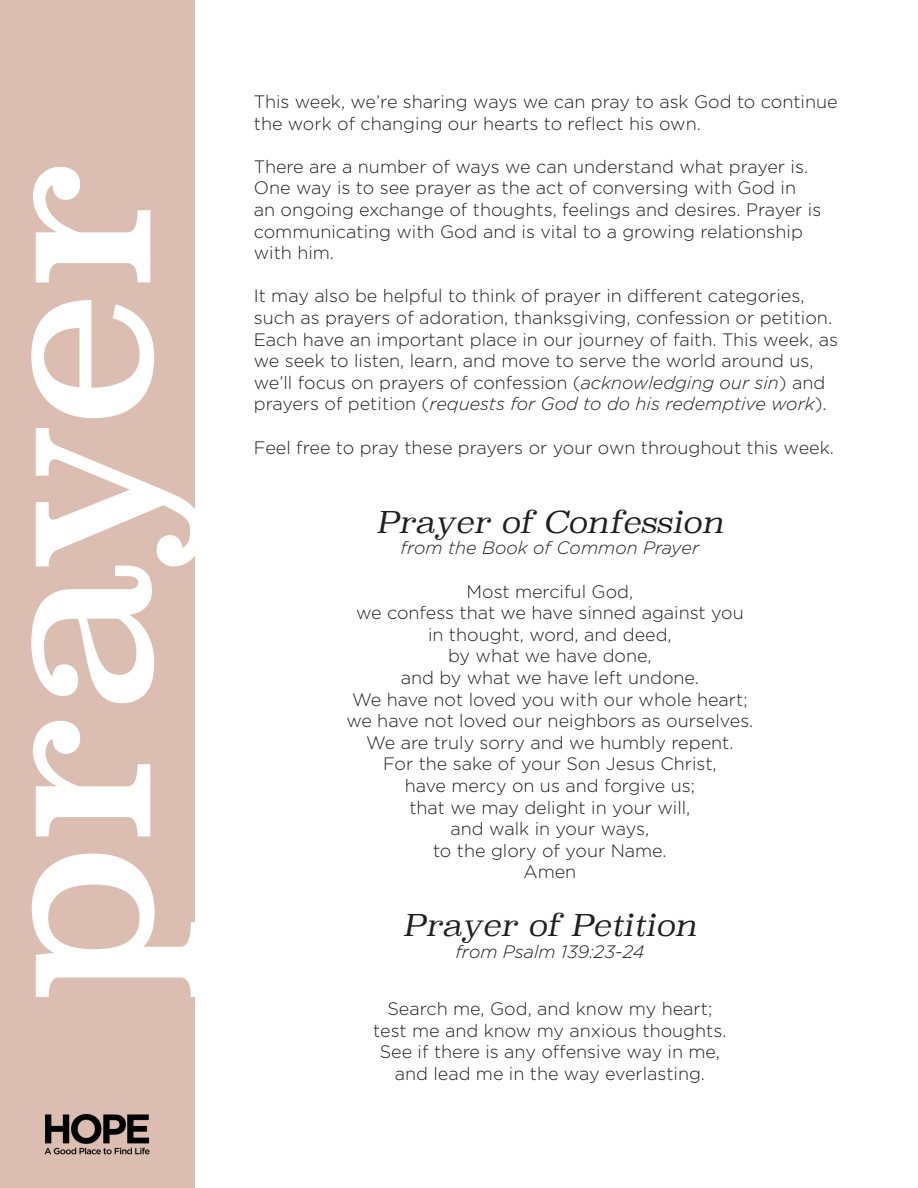
<style>
.page{position:relative;width:918px;height:1188px;background:#fff}
.page>*{position:absolute;margin:0;border:0;box-sizing:border-box;transform-origin:0 0}
.t1{font:225px "Superclarendon";color:#fff}
.t2{font:italic 300 30px "Superclarendon";color:#231f20}
.t3{font:300 18px/21.6px "Gotham";color:#231f20}
.t4{font:italic 300 18px "Gotham";color:#231f20}
.s1{font-style:italic}
</style>
<div class="page">
<div style="left:0;top:0;width:194px;height:1188px;background:#dbbeb1"></div>
<img style="left:44px;top:1113px;width:106px;height:42px">
<p class="t1" style="left:-83px;top:999px;width:843px;rotate:-90deg">prayer</p>
<p class="t3" style="left:254px;top:90px;width:585px">This week, we’re sharing ways we can pray to ask God to continue the work of changing our hearts to reflect his own.</p>
<p class="t3" style="left:254px;top:155px;width:569px">There are a number of ways we can understand what prayer is.<br>One way is to see prayer as the act of conversing with God in an ongoing exchange of thoughts, feelings and desires. Prayer is communicating with God and is vital to a growing relationship with him.</p>
<p class="t3" style="left:254px;top:285px;width:586px">It may also be helpful to think of prayer in different categories, such as prayers of adoration, thanksgiving, confession or petition.<br>Each have an important place in our journey of faith. This week, as we seek to listen, learn, and move to serve the world around us, we’ll focus on prayers of confession (<span class="s1">acknowledging our sin</span>) and prayers of petition (<span class="s1">requests for God to do his redemptive work</span>).</p>
<p class="t3" style="left:254px;top:436px;width:582px">Feel free to pray these prayers or your own throughout this week.</p>
<p class="t2" style="left:376px;top:503px;width:349px">Prayer of Confession</p>
<p class="t4" style="left:401px;top:537px;width:300px">from the Book of Common Prayer</p>
<p class="t3" style="left:467px;top:580px;width:168px">Most merciful God,</p>
<p class="t3" style="left:356px;top:602px;width:389px">we confess that we have sinned against you</p>
<p class="t3" style="left:428px;top:623px;width:245px">in thought, word, and deed,</p>
<p class="t3" style="left:448px;top:645px;width:205px">by what we have done,</p>
<p class="t3" style="left:401px;top:666px;width:300px">and by what we have left undone.</p>
<p class="t3" style="left:352px;top:688px;width:397px">We have not loved you with our whole heart;</p>
<p class="t3" style="left:346px;top:710px;width:409px">we have not loved our neighbors as ourselves.</p>
<p class="t3" style="left:366px;top:731px;width:369px">We are truly sorry and we humbly repent.</p>
<p class="t3" style="left:383px;top:753px;width:335px">For the sake of your Son Jesus Christ,</p>
<p class="t3" style="left:405px;top:774px;width:292px">have mercy on us and forgive us;</p>
<p class="t3" style="left:409px;top:796px;width:283px">that we may delight in your will,</p>
<p class="t3" style="left:451px;top:818px;width:200px">and walk in your ways,</p>
<p class="t3" style="left:433px;top:839px;width:235px">to the glory of your Name.</p>
<p class="t3" style="left:523px;top:861px;width:54px">Amen</p>
<p class="t2" style="left:403px;top:906px;width:296px">Prayer of Petition</p>
<p class="t4" style="left:455px;top:940px;width:190px">from Psalm 139:23-24</p>
<p class="t3" style="left:387px;top:998px;width:326px">Search me, God, and know my heart;</p>
<p class="t3" style="left:373px;top:1019px;width:355px">test me and know my anxious thoughts.</p>
<p class="t3" style="left:380px;top:1041px;width:342px">See if there is any offensive way in me,</p>
<p class="t3" style="left:395px;top:1062px;width:312px">and lead me in the way everlasting.</p>
</div>
